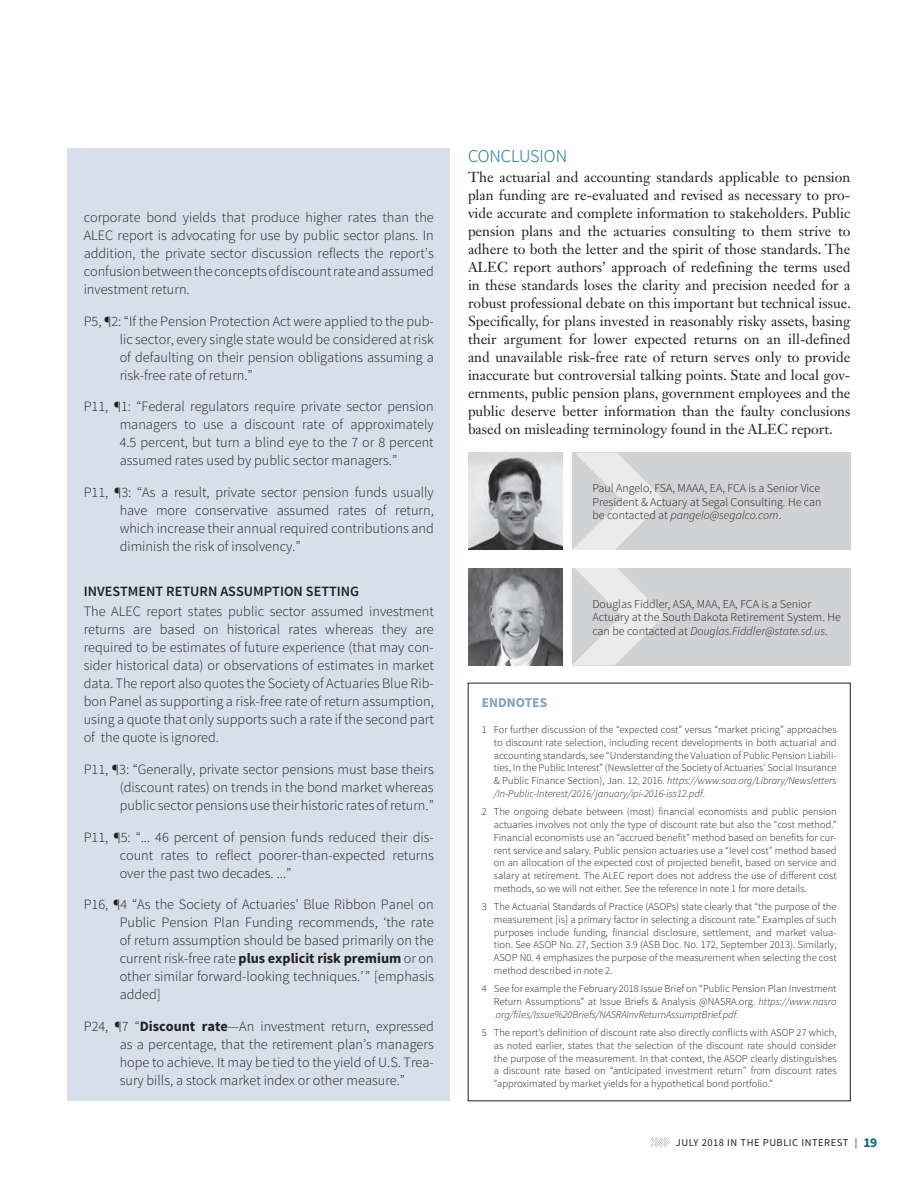
<style>
.page{position:relative;width:918px;height:1188px;background:#fff}
.page>*{position:absolute;margin:0;border:0;box-sizing:border-box;transform-origin:0 0}
.Article_Subhead_A{font:300 18px "Source Sans Pro";color:#006a95}
.Sidebar_hanging_text{font:300 14.25px/18px "Source Sans Pro";color:#231f20;text-align:justify}
.Article_Body___space{font:14.25px/18px "Janson Text LT Std";color:#231f20;text-align:justify}
.Sidebar_Body{font:300 14.25px/18px "Source Sans Pro";color:#231f20;text-align:justify}
.Sidebar_H1{font:600 14.25px "Source Sans Pro";color:#231f20}
.Endnotes_Title{font:700 13.5px "Source Sans Pro";color:#7da3bf}
.Author_Info{font:300 12px/13.5px "Source Sans Pro";color:#231f20;text-align:justify}
.Endnotes_Body{font:300 10.5px/12.8px "Source Sans Pro";color:#231f20;text-align:justify}
.t1{font:10.5px "Source Sans Pro";letter-spacing:.05em;color:#231f20}
.s1{font-weight:700}
.s2{font-style:italic}
.s3{font-weight:700;font-size:13.5px;color:#006a95}
</style>
<div class="page">
<svg style="left:651px;top:1138px;width:19px;height:9px"></svg>
<div style="left:68px;top:148px;width:382px;height:953px;background:#d6dfea"></div>
<div style="left:572px;top:453px;width:278px;height:97px;background:#d1d2d4"></div>
<img style="left:468px;top:453px;width:94px;height:97px">
<svg style="left:573px;top:453px;width:90px;height:97px"></svg>
<div style="left:572px;top:568px;width:278px;height:97px;background:#d1d2d4"></div>
<img style="left:468px;top:568px;width:94px;height:97px">
<svg style="left:573px;top:568px;width:90px;height:97px"></svg>
<p class="Sidebar_Body" style="left:84px;top:209px;width:352px">corporate bond yields that produce higher rates than the ALEC report is advocating for use by public sector plans. In addition, the private sector discussion reflects the report’s confusion between the concepts of discount rate and assumed investment return.</p>
<p class="Sidebar_hanging_text" style="left:120px;top:312px;width:316px;text-indent:-36px">P5, ¶2: “If the Pension Protection Act were applied to the pub&shy;lic sector, every single state would be considered at risk of defaulting on their pension obligations assuming a risk-free rate of return.”</p>
<p class="Sidebar_hanging_text" style="left:120px;top:398px;width:316px;text-indent:-36px">P11, ¶1: “Federal regulators require private sector pension managers to use a discount rate of approximately 4.5 percent, but turn a blind eye to the 7 or 8 percent assumed rates used by public sector managers.”</p>
<p class="Sidebar_hanging_text" style="left:120px;top:483px;width:316px;text-indent:-36px">P11, ¶3: “As a result, private sector pension funds usually have more conservative assumed rates of return, which increase their annual required contributions and diminish the risk of insolvency.”</p>
<p class="Sidebar_H1" style="left:84px;top:582px;width:277px">INVESTMENT RETURN ASSUMPTION SETTING</p>
<p class="Sidebar_Body" style="left:84px;top:603px;width:352px">The ALEC report states public sector assumed investment returns are based on historical rates whereas they are required to be estimates of future experience (that may con&shy;sider historical data) or observations of estimates in market data. The report also quotes the Society of Actuaries Blue Rib&shy;bon Panel as supporting a risk-free rate of return assumption, using a quote that only supports such a rate if the second part of the quote is ignored.</p>
<p class="Sidebar_hanging_text" style="left:120px;top:760px;width:316px;text-indent:-36px">P11, ¶3: “Generally, private sector pensions must base theirs (discount rates) on trends in the bond market whereas public sector pensions use their historic rates of return.”</p>
<p class="Sidebar_hanging_text" style="left:120px;top:828px;width:316px;text-indent:-36px">P11, ¶5: “... 46 percent of pension funds reduced their dis&shy;count rates to reflect poorer-than-expected returns over the past two decades. ...”</p>
<p class="Sidebar_hanging_text" style="left:120px;top:895px;width:316px;text-indent:-36px">P16, ¶4 “As the Society of Actuaries’ Blue Ribbon Panel on Public Pension Plan Funding recommends, ‘the rate of return assumption should be based primarily on the current risk-free rate <span class="s1">plus explicit risk premium</span> or on other similar forward-looking techniques.’” [emphasis added]</p>
<p class="Sidebar_hanging_text" style="left:120px;top:1017px;width:316px;text-indent:-36px">P24, ¶7 “<span class="s1">Discount rate</span>—An investment return, expressed as a percentage, that the retirement plan’s managers hope to achieve. It may be tied to the yield of U.S. Trea&shy;sury bills, a stock market index or other measure.”</p>
<p class="Article_Subhead_A" style="left:468px;top:145px;width:101px">CONCLUSION</p>
<p class="Article_Body___space" style="left:468px;top:168px;width:385px">The actuarial and accounting standards applicable to pension plan funding are re-evaluated and revised as necessary to pro&shy;vide accurate and complete information to stakeholders. Public pension plans and the actuaries consulting to them strive to adhere to both the letter and the spirit of those standards. The ALEC report authors’ approach of redefining the terms used in these standards loses the clarity and precision needed for a robust professional debate on this important but technical issue.<br>Specifically, for plans invested in reasonably risky assets, basing their argument for lower expected returns on an ill-defined and unavailable risk-free rate of return serves only to provide inaccurate but controversial talking points. State and local gov&shy;ernments, public pension plans, government employees and the public deserve better information than the faulty conclusions based on misleading terminology found in the ALEC report.</p>
<p class="Author_Info" style="left:592px;top:482px;width:231px">Paul Angelo, FSA, MAAA, EA, FCA is a Senior Vice President &amp; Actuary at Segal Consulting. He can be contacted at <span class="s2">pangelo@segalco.com</span>.</p>
<p class="Author_Info" style="left:592px;top:597px;width:250px;text-align:left">Douglas Fiddler, ASA, MAA, EA, FCA is a Senior<br>Actuary at the South Dakota Retirement System. He can be contacted at <span class="s2">Douglas.Fiddler@state.sd.us</span>.</p>
<p class="Endnotes_Title" style="left:482px;top:694px;width:67px">ENDNOTES</p>
<p class="Endnotes_Body" style="left:494px;top:723px;width:344px;text-indent:-12px">1 For further discussion of the “expected cost” versus “market pricing” approaches to discount rate selection, including recent developments in both actuarial and accounting standards, see “Understanding the Valuation of Public Pension Liabili&shy;ties, In the Public Interest” (Newsletter of the Society of Actuaries’ Social Insurance &amp; Public Finance Section), Jan. 12, 2016. <span class="s2">https://www.soa.org/Library/Newsletters /In-Public-Interest/2016/january/ipi-2016-iss12.pdf</span>.</p>
<p class="Endnotes_Body" style="left:494px;top:805px;width:344px;text-indent:-12px">2 The ongoing debate between (most) financial economists and public pension actuaries involves not only the type of discount rate but also the “cost method.” Financial economists use an “accrued benefit” method based on benefits for cur&shy;rent service and salary. Public pension actuaries use a “level cost” method based on an allocation of the expected cost of projected benefit, based on service and salary at retirement. The ALEC report does not address the use of different cost methods, so we will not either. See the reference in note 1 for more details.</p>
<p class="Endnotes_Body" style="left:494px;top:900px;width:344px;text-indent:-12px">3 The Actuarial Standards of Practice (ASOPs) state clearly that “the purpose of the measurement [is] a primary factor in selecting a discount rate.” Examples of such purposes include funding, financial disclosure, settlement, and market valua&shy;tion. See ASOP No. 27, Section 3.9 (ASB Doc. No. 172, September 2013). Similarly, ASOP N0. 4 emphasizes the purpose of the measurement when selecting the cost method described in note 2.</p>
<p class="Endnotes_Body" style="left:494px;top:982px;width:344px;text-indent:-12px">4 See for example the February 2018 Issue Brief on “Public Pension Plan Investment Return Assumptions” at Issue Briefs &amp; Analysis @NASRA.org. <span class="s2">https://www.nasra .org/files/Issue%20Briefs/NASRAInvReturnAssumptBrief.pdf</span>.</p>
<p class="Endnotes_Body" style="left:494px;top:1026px;width:344px;text-indent:-12px">5 The report’s definition of discount rate also directly conflicts with ASOP 27 which, as noted earlier, states that the selection of the discount rate should consider the purpose of the measurement. In that context, the ASOP clearly distinguishes a discount rate based on “anticipated investment return” from discount rates “approximated by market yields for a hypothetical bond portfolio.”</p>
<p class="t1" style="left:676px;top:1136px;width:203px">JULY 2018 IN THE PUBLIC INTEREST | <span class="s3">19</span></p>
</div>
